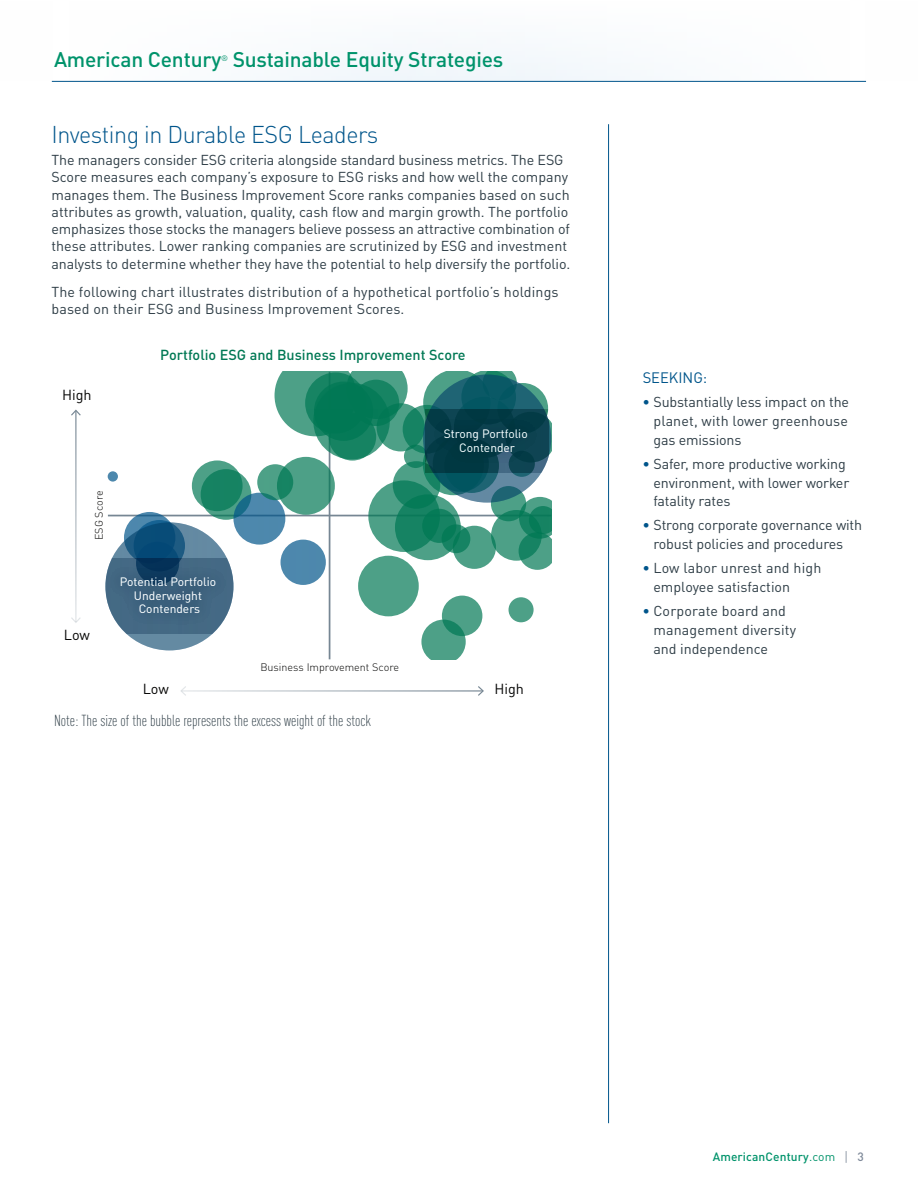
<style>
.page{position:relative;width:918px;height:1188px;background:#fff}
.page>*{position:absolute;margin:0;border:0;box-sizing:border-box;transform-origin:0 0}
.Subhead_107-7{font:300 24px "DINOT";letter-spacing:-.02em;color:#00558b}
.t1{font:500 21px "DINOT";letter-spacing:-.01em;color:#00936b}
.Subhead_107-7-2{font:300 condensed 15.75px "DINOT";color:#2e3d46}
.Subhead_107-7-3{font:15px "DINOT";color:#00558b}
.t2{font:500 14.4px "DINOT";color:#007854}
.t3{font:14.4px "DINOT";color:#050504}
.Bullet_Copy{font:14.25px/17.2px "DINOT";color:#2e3d46}
.Subhead_107-7-4{font:14.25px/18.8px "DINOT";letter-spacing:-.01em;color:#2e3d46}
.Subhead_107-7-5{font:14.25px/18.8px "DINOT";letter-spacing:.01em;color:#2e3d46}
.t4{font:12px/13.2px "DINOT";color:#fff;text-align:center}
.t5{font:500 12px "DINOT";letter-spacing:.01em;color:#00936b}
.t6{font:300 10.8px "DINOT";color:#050504}
.t7{font:7.8px "DINOT";color:#00936b}
.s1{color:#00558b}
.s2{font-weight:400}
.s3{font-family:"Akzidenz Grotesk Std";font-weight:300;font-size:12.75px;color:#7e8999}
.s4{color:#7e8999}
</style>
<div class="page">
<hr style="left:52px;top:81px;width:814px;height:1px;background:#00558b">
<hr style="left:329px;top:372px;width:1px;height:287px;background:#768693">
<hr style="left:108px;top:515px;width:443px;height:1px;background:#768693">
<svg style="left:201px;top:469px;width:50px;height:51px"></svg>
<svg style="left:192px;top:460px;width:51px;height:51px;background:#2a8d6f"></svg>
<div style="left:491px;top:510px;width:51px;height:51px;background:#4da087;border-radius:50%"></div>
<svg style="left:277px;top:457px;width:58px;height:58px;background:#4d9f87"></svg>
<div style="left:358px;top:556px;width:61px;height:60px;background:#4da087;border-radius:50%"></div>
<svg style="left:233px;top:493px;width:52px;height:52px;background:#4885a8"></svg>
<div style="left:281px;top:540px;width:45px;height:45px;background:#4d88ad;border-radius:50%"></div>
<svg style="left:124px;top:512px;width:51px;height:51px"></svg>
<svg style="left:134px;top:520px;width:51px;height:51px"></svg>
<div style="left:108px;top:471px;width:10px;height:11px;background:#4d88ad;border-radius:50%"></div>
<svg style="left:257px;top:464px;width:36px;height:36px"></svg>
<svg style="left:491px;top:486px;width:35px;height:35px"></svg>
<svg style="left:442px;top:524px;width:28px;height:29px"></svg>
<svg style="left:453px;top:526px;width:43px;height:43px"></svg>
<svg style="left:395px;top:494px;width:66px;height:66px"></svg>
<svg style="left:368px;top:480px;width:72px;height:72px;background:#2f9073"></svg>
<svg style="left:393px;top:461px;width:47px;height:48px"></svg>
<svg style="left:404px;top:445px;width:23px;height:23px"></svg>
<svg style="left:377px;top:403px;width:48px;height:48px"></svg>
<svg style="left:403px;top:405px;width:48px;height:49px"></svg>
<svg style="left:275px;top:372px;width:133px;height:64px;background:#4a9e85"></svg>
<svg style="left:313px;top:383px;width:77px;height:76px;background:#0b7d5b"></svg>
<svg style="left:423px;top:434px;width:61px;height:61px"></svg>
<svg style="left:423px;top:372px;width:129px;height:90px"></svg>
<svg style="left:519px;top:497px;width:33px;height:73px;background:#39957a"></svg>
<div style="left:442px;top:596px;width:40px;height:40px;background:#4da087;border-radius:50%"></div>
<svg style="left:421px;top:620px;width:45px;height:39px"></svg>
<div style="left:509px;top:597px;width:25px;height:25px;background:#4da087;border-radius:50%"></div>
<svg style="left:423px;top:375px;width:128px;height:128px;background:#1f6473"></svg>
<svg style="left:105px;top:522px;width:128px;height:128px;background:#3d7090"></svg>
<img style="left:426px;top:410px;width:123px;height:62px">
<img style="left:105px;top:558px;width:129px;height:76px">
<svg style="left:71px;top:410px;width:10px;height:6px"></svg>
<svg style="left:71px;top:617px;width:10px;height:6px"></svg>
<svg style="left:478px;top:686px;width:6px;height:10px"></svg>
<svg style="left:181px;top:686px;width:5px;height:10px"></svg>
<hr style="left:608px;top:124px;width:1px;height:999px;background:#00558b">
<p class="t1" style="left:54px;top:46px;width:169px">American Century</p>
<p class="t7" style="left:221px;top:53px;width:8px">®</p>
<p class="t1" style="left:233px;top:46px;width:272px">Sustainable Equity Strategies</p>
<p class="Subhead_107-7" style="left:52px;top:119px;width:328px">Investing in Durable ESG Leaders</p>
<p class="Bullet_Copy" style="left:52px;top:151px;width:520px">The managers consider ESG criteria alongside standard business metrics. The ESG Score measures each company’s exposure to ESG risks and how well the company manages them. The Business Improvement Score ranks companies based on such attributes as growth, valuation, quality, cash flow and margin growth. The portfolio emphasizes those stocks the managers believe possess an attractive combination of these attributes. Lower ranking companies are scrutinized by ESG and investment analysts to determine whether they have the potential to help diversify the portfolio.</p>
<p class="Bullet_Copy" style="left:52px;top:283px;width:509px">The following chart illustrates distribution of a hypothetical portfolio’s holdings based on their ESG and Business Improvement Scores.</p>
<p class="t3" style="left:62px;top:386px;width:31px">High</p>
<p class="t6" style="left:92px;top:540px;width:51px;rotate:-90deg">ESG Score</p>
<p class="t3" style="left:64px;top:626px;width:28px">Low</p>
<p class="t2" style="left:160px;top:346px;width:307px">Portfolio ESG and Business Improvement Score</p>
<p class="t4" style="left:444px;top:427px;width:86px">Strong Portfolio<br>Contender</p>
<p class="t4" style="left:120px;top:575px;width:98px">Potential Portfolio<br>Underweight<br>Contenders</p>
<p class="t3" style="left:143px;top:680px;width:28px">Low</p>
<p class="t6" style="left:260px;top:660px;width:140px">Business Improvement Score</p>
<p class="t3" style="left:494px;top:680px;width:31px">High</p>
<p class="Subhead_107-7-2" style="left:54px;top:711px;width:319px">Note: The size of the bubble represents the excess weight of the stock</p>
<p class="Subhead_107-7-3" style="left:643px;top:368px;width:66px">SEEKING:</p>
<p class="Subhead_107-7-4" style="left:653px;top:392px;width:197px;text-align:justify;text-indent:-11px"><span class="s1">•</span> Substantially less impact on the planet, with lower greenhouse gas emissions</p>
<p class="Subhead_107-7-4" style="left:653px;top:454px;width:197px;text-indent:-11px"><span class="s1">•</span> Safer, more productive working environment, with lower worker fatality rates</p>
<p class="Subhead_107-7-4" style="left:643px;top:516px;width:221px;text-align:center"><span class="s1">•</span> Strong corporate governance with robust policies and procedures</p>
<p class="Subhead_107-7-4" style="left:653px;top:559px;width:169px;text-indent:-11px"><span class="s1">•</span> Low labor unrest and high employee satisfaction</p>
<p class="Subhead_107-7-5" style="left:653px;top:601px;width:144px;text-indent:-11px"><span class="s1">•</span> Corporate board and management diversity and independence</p>
<p class="t5" style="left:713px;top:1149px;width:153px">AmericanCentury<span class="s2">.com</span> <span class="s3">|</span> <span class="s4">3</span></p>
</div>
